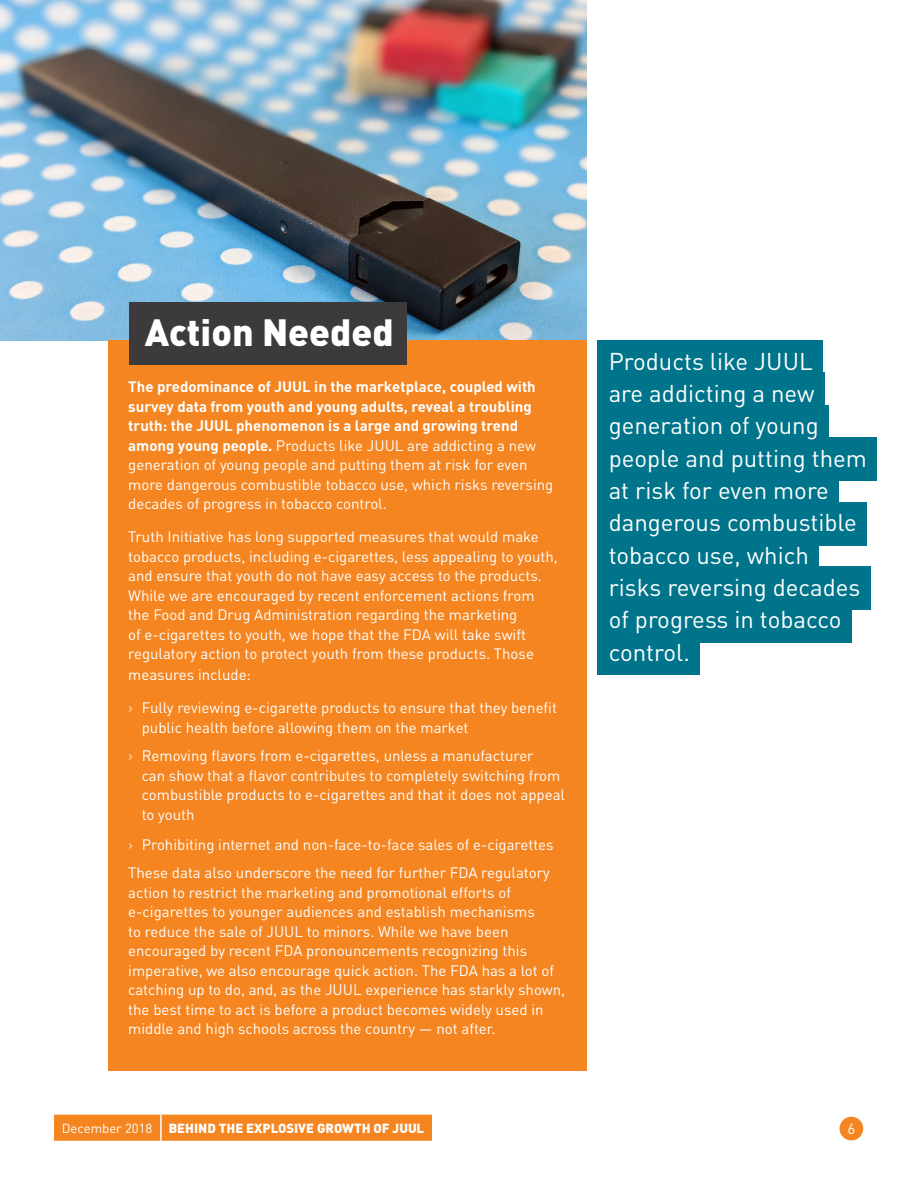
<style>
.page{position:relative;width:918px;height:1188px;background:#fff}
.page>*{position:absolute;margin:0;border:0;box-sizing:border-box;transform-origin:0 0}
.Callout{font:900 37.5px "DIN";color:#fff}
.Callout-2{font:24px "DIN";color:#fff}
.Sidebar_Body{font:15px/19.5px "DIN";color:#fff}
.t1{font:900 13.05px "DIN";color:#fff}
.s1{font-weight:700}
.s2{font-weight:300}
.s3{font-weight:400}
</style>
<div class="page">
<div style="left:840px;top:1117px;width:23px;height:23px;background:#f58520;border-radius:50%"></div>
<div style="left:54px;top:1115px;width:378px;height:26px;background:#f58520"></div>
<hr style="left:160px;top:1115px;width:2px;height:26px;background:#fff">
<img style="left:0;top:0;width:587px;height:340px">
<div style="left:597px;top:340px;width:226px;height:44px;background:#00748a"></div>
<div style="left:597px;top:373px;width:227px;height:43px;background:#00748a"></div>
<div style="left:597px;top:405px;width:232px;height:44px;background:#00748a"></div>
<div style="left:597px;top:437px;width:280px;height:44px;background:#00748a"></div>
<div style="left:597px;top:470px;width:242px;height:43px;background:#00748a"></div>
<div style="left:597px;top:502px;width:270px;height:44px;background:#00748a"></div>
<div style="left:597px;top:534px;width:222px;height:44px;background:#00748a"></div>
<div style="left:597px;top:567px;width:273px;height:43px;background:#00748a"></div>
<div style="left:597px;top:599px;width:254px;height:44px;background:#00748a"></div>
<div style="left:597px;top:631px;width:103px;height:44px;background:#00748a"></div>
<div style="left:108px;top:340px;width:479px;height:730px;background:#f58520"></div>
<div style="left:129px;top:302px;width:277px;height:62px;background:#3c3a3b"></div>
<p class="Callout" style="left:145px;top:307px;width:251px">Action Needed</p>
<p class="Sidebar_Body" style="left:128px;top:377px;width:427px"><span class="s1">The predominance of JUUL in the marketplace, coupled with survey data from youth and young adults, reveal a troubling truth: the JUUL phenomenon is a large and growing trend among young people.</span> Products like JUUL are addicting a new generation of young people and putting them at risk for even more dangerous combustible tobacco use, which risks reversing decades of progress in tobacco control.</p>
<p class="Sidebar_Body" style="left:128px;top:527px;width:431px">Truth Initiative has long supported measures that would make tobacco products, including e-cigarettes, less appealing to youth, and ensure that youth do not have easy access to the products.<br>While we are encouraged by recent enforcement actions from the Food and Drug Administration regarding the marketing<br>of e-cigarettes to youth, we hope that the FDA will take swift regulatory action to protect youth from these products. Those</p>
<p class="Sidebar_Body" style="left:128px;top:665px;width:124px">measures include:</p>
<p class="Sidebar_Body" style="left:142px;top:698px;width:417px;text-indent:-14px"><span class="s2">›</span> Fully reviewing e-cigarette products to ensure that they benefit public health before allowing them on the market</p>
<p class="Sidebar_Body" style="left:142px;top:746px;width:425px;text-indent:-14px"><span class="s2">›</span> Removing flavors from e-cigarettes, unless a manufacturer<br>can show that a flavor contributes to completely switching from combustible products to e-cigarettes and that it does not appeal to youth</p>
<p class="Sidebar_Body" style="left:128px;top:834px;width:427px"><span class="s2">›</span> Prohibiting internet and non-face-to-face sales of e-cigarettes</p>
<p class="Sidebar_Body" style="left:128px;top:863px;width:438px">These data also underscore the need for further FDA regulatory action to restrict the marketing and promotional efforts of e-cigarettes to younger audiences and establish mechanisms<br>to reduce the sale of JUUL to minors. While we have been encouraged by recent FDA pronouncements recognizing this imperative, we also encourage quick action. The FDA has a lot of catching up to do, and, as the JUUL experience has starkly shown, the best time to act is before a product becomes widely used in middle and high schools across the country — not after.</p>
<p class="Callout-2" style="left:609px;top:346px;width:206px">Products like JUUL</p>
<p class="Callout-2" style="left:609px;top:378px;width:207px">are addicting a new</p>
<p class="Callout-2" style="left:609px;top:411px;width:212px">generation of young</p>
<p class="Callout-2" style="left:609px;top:443px;width:260px">people and putting them</p>
<p class="Callout-2" style="left:609px;top:475px;width:222px">at risk for even more</p>
<p class="Callout-2" style="left:609px;top:508px;width:250px">dangerous combustible</p>
<p class="Callout-2" style="left:609px;top:540px;width:202px">tobacco use, which</p>
<p class="Callout-2" style="left:609px;top:572px;width:253px">risks reversing decades</p>
<p class="Callout-2" style="left:609px;top:605px;width:234px">of progress in tobacco</p>
<p class="Callout-2" style="left:609px;top:637px;width:83px">control.</p>
<p class="t1" style="left:62px;top:1120px;width:364px"><span class="s3">December 2018</span> BEHIND THE EXPLOSIVE GROWTH OF JUUL</p>
<p class="Sidebar_Body" style="left:847px;top:1119px;width:9px">6</p>
</div>
